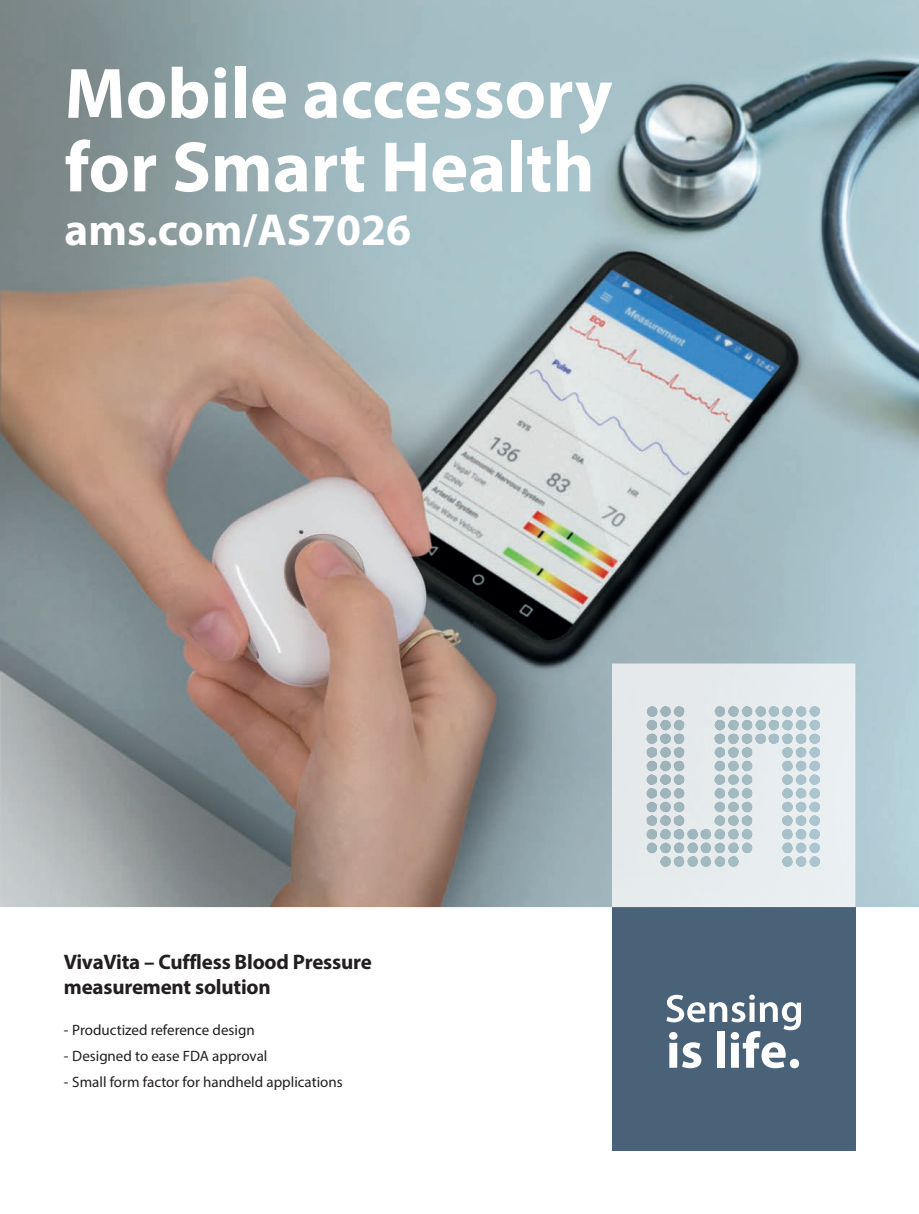
<style>
.page{position:relative;width:919px;height:1214px;background:#fff}
.page>*{position:absolute;margin:0;border:0;box-sizing:border-box;transform-origin:0 0}
.t1{font:700 72px/73.5px "Myriad Pro";color:#fff}
.t2{font:700 45px "Myriad Pro";color:#fff}
.t3{font:700 21px/25.5px "Myriad Pro";letter-spacing:-.01em;color:#231f20}
.t4{font:15px "Myriad Pro";color:#231f20}
</style>
<div class="page">
<img style="left:0;top:0;width:918px;height:907px">
<div style="left:612px;top:907px;width:243px;height:243px;background:#496278"></div>
<svg style="left:666px;top:994px;width:135px;height:74px"></svg>
<svg style="left:789px;top:1058px;width:10px;height:10px"></svg>
<img style="left:612px;top:663px;width:243px;height:244px">
<h1 class="t1" style="left:65px;top:54px;width:549px">Mobile accessory for Smart Health</h1>
<h2 class="t2" style="left:65px;top:201px;width:348px">ams.com/AS7026</h2>
<h3 class="t3" style="left:64px;top:948px;width:309px">VivaVita – Cuffless Blood Pressure measurement solution</h3>
<p class="t4" style="left:64px;top:1020px;width:192px">- Productized reference design</p>
<p class="t4" style="left:64px;top:1046px;width:205px">- Designed to ease FDA approval</p>
<p class="t4" style="left:64px;top:1072px;width:280px">- Small form factor for handheld applications</p>
</div>
